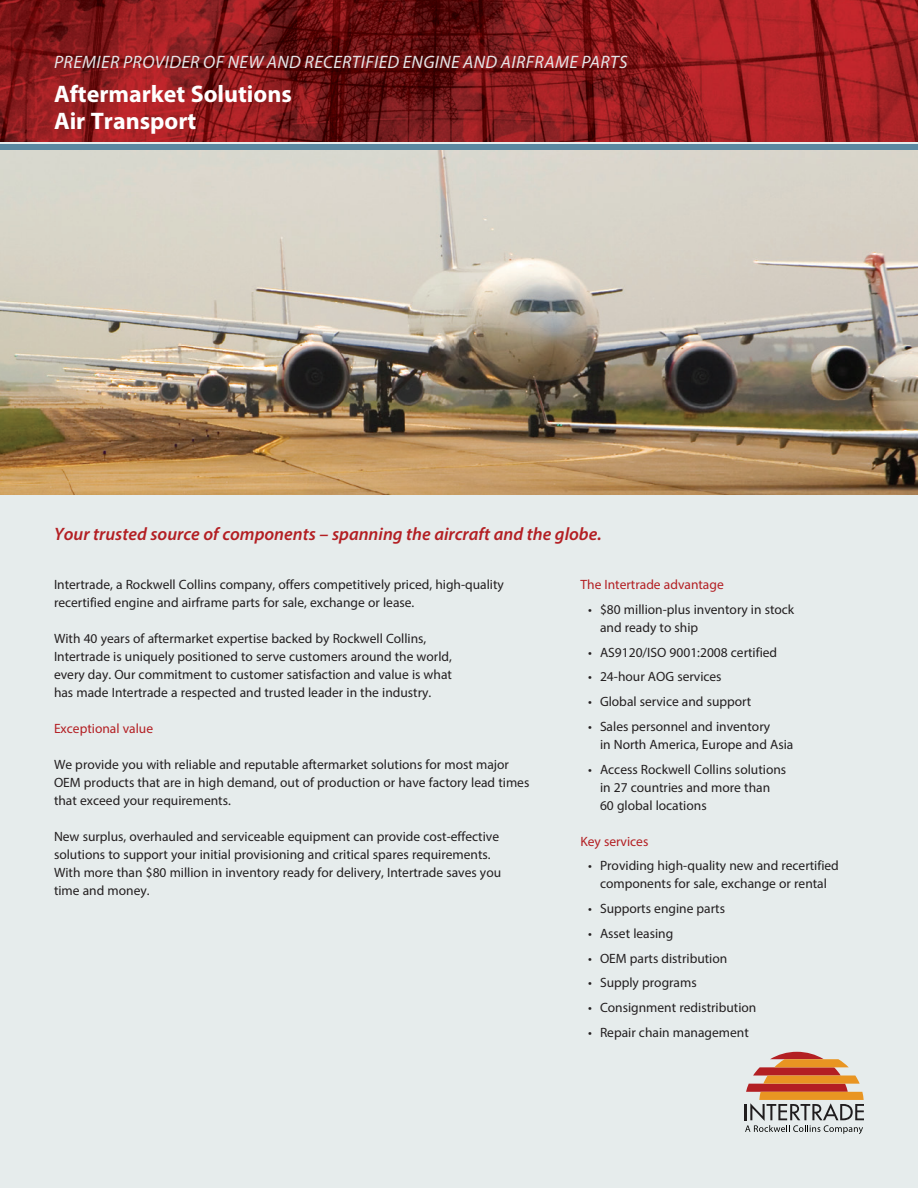
<style>
.page{position:relative;width:918px;height:1188px;background:#e6ecec}
.page>*{position:absolute;margin:0;border:0;box-sizing:border-box;transform-origin:0 0}
.t1{font:700 24px/27px "Myriad Pro";color:#fff}
.t2{font:italic 600 18px "Myriad Pro";color:#b31f23}
.t3{font:italic 18px "Myriad Pro";letter-spacing:.02em;color:#e4e5e7}
.t4{font:13.5px/18px "Myriad Pro";color:#231f20}
.t5{font:13.5px "Myriad Pro";color:#b31f23}
</style>
<div class="page">
<img style="left:0;top:0;width:918px;height:142px">
<svg style="left:745px;top:1052px;width:119px;height:82px"></svg>
<img style="left:0;top:150px;width:918px;height:345px">
<div style="left:0;top:144px;width:918px;height:6px;background:#5b88a1"></div>
<h2 class="t3" style="left:54px;top:50px;width:422px">PREMIER PROVIDER OF NEW AND RECERTIFIED ENGINE AND</h2>
<h2 class="t3" style="left:501px;top:50px;width:11px">AIRFRAME</h2>
<h2 class="t3" style="left:582px;top:50px;width:11px">PART</h2>
<h2 class="t3" style="left:619px;top:50px;width:10px">S</h2>
<h1 class="t1" style="left:54px;top:80px;width:239px">Aftermarket Solutions<br>Air Transport</h1>
<h2 class="t2" style="left:54px;top:523px;width:549px">Your trusted source of components – spanning the aircraft and the globe.</h2>
<p class="t4" style="left:54px;top:575px;width:451px">Intertrade, a Rockwell Collins company, offers competitively priced, high-quality recertified engine and airframe parts for sale, exchange or lease.</p>
<p class="t4" style="left:54px;top:629px;width:400px">With 40 years of aftermarket expertise backed by Rockwell Collins, Intertrade is uniquely positioned to serve customers around the world, every day. Our commitment to customer satisfaction and value is what has made Intertrade a respected and trusted leader in the industry.</p>
<p class="t5" style="left:54px;top:720px;width:101px">Exceptional value</p>
<p class="t4" style="left:54px;top:755px;width:477px">We provide you with reliable and reputable aftermarket solutions for most major<br>OEM products that are in high demand, out of production or have factory lead times that exceed your requirements.</p>
<p class="t4" style="left:54px;top:827px;width:449px">New surplus, overhauled and serviceable equipment can provide cost-effective solutions to support your initial provisioning and critical spares requirements.<br>With more than $80 million in inventory ready for delivery, Intertrade saves you time and money.</p>
<p class="t5" style="left:580px;top:576px;width:145px">The Intertrade advantage</p>
<p class="t4" style="left:600px;top:600px;width:196px;text-indent:-12px">• $80 million-plus inventory in stock and ready to ship</p>
<p class="t4" style="left:588px;top:643px;width:191px">• AS9120/ISO 9001:2008 certified</p>
<p class="t4" style="left:588px;top:668px;width:135px">• 24-hour AOG services</p>
<p class="t4" style="left:588px;top:692px;width:165px">• Global service and support</p>
<p class="t4" style="left:600px;top:717px;width:195px;text-indent:-12px">• Sales personnel and inventory<br>in North America, Europe and Asia</p>
<p class="t4" style="left:600px;top:760px;width:188px;text-indent:-12px">• Access Rockwell Collins solutions in 27 countries and more than<br>60 global locations</p>
<p class="t5" style="left:581px;top:833px;width:69px">Key services</p>
<p class="t4" style="left:588px;top:857px;width:252px;text-align:center">• Providing high-quality new and recertified components for sale, exchange or rental</p>
<p class="t4" style="left:588px;top:899px;width:139px">• Supports engine parts</p>
<p class="t4" style="left:588px;top:924px;width:87px">• Asset leasing</p>
<p class="t4" style="left:588px;top:949px;width:141px">• OEM parts distribution</p>
<p class="t4" style="left:588px;top:974px;width:110px">• Supply programs</p>
<p class="t4" style="left:588px;top:998px;width:170px">• Consignment redistribution</p>
<p class="t4" style="left:588px;top:1023px;width:162px">• Repair chain management</p>
</div>
